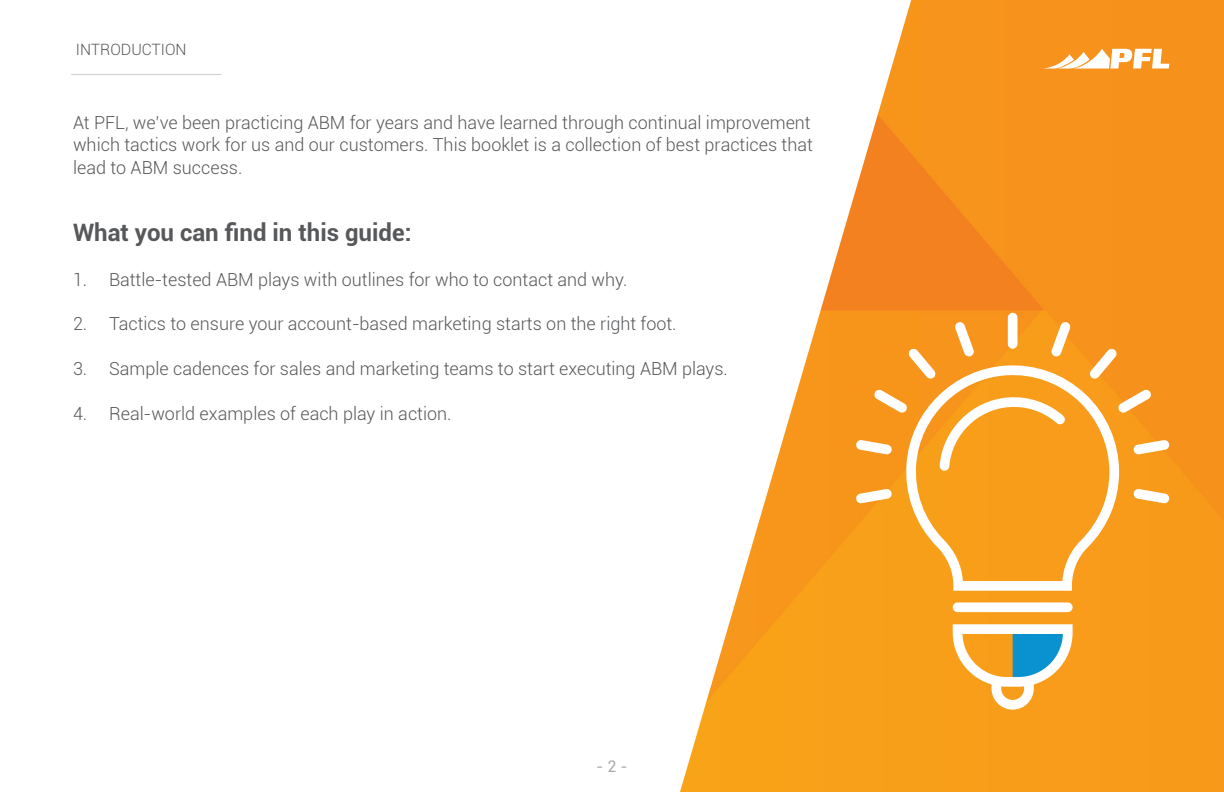
<style>
.page{position:relative;width:1224px;height:792px;background:#fff}
.page>*{position:absolute;margin:0;border:0;box-sizing:border-box;transform-origin:0 0}
.t1{font:700 24px "Roboto";color:#57585a}
.t2{font:300 18px/22.4px "Roboto";color:#57585a;text-align:justify}
.t3{font:16px "Roboto";color:#a7a9ab}
.t4{font:300 15.6px "Roboto";color:#57585a}
.s1{color:#fff}
</style>
<div class="page">
<img style="left:680px;top:0;width:544px;height:792px">
<svg style="left:904px;top:364px;width:215px;height:227px;fill:#f99d1a"></svg>
<svg style="left:939px;top:396px;width:126px;height:75px"></svg>
<div style="left:953px;top:602px;width:120px;height:10px;background:#fff;border-radius:5px"></div>
<svg style="left:953px;top:624px;width:120px;height:86px"></svg>
<div style="left:1008px;top:313px;width:10px;height:36px;background:#fff;border-radius:5px"></div>
<svg style="left:955px;top:321px;width:19px;height:35px"></svg>
<svg style="left:908px;top:348px;width:28px;height:31px"></svg>
<svg style="left:874px;top:389px;width:34px;height:24px"></svg>
<svg style="left:856px;top:440px;width:36px;height:14px"></svg>
<svg style="left:856px;top:489px;width:36px;height:14px"></svg>
<svg style="left:1133px;top:489px;width:37px;height:14px"></svg>
<svg style="left:1133px;top:440px;width:37px;height:14px"></svg>
<svg style="left:1118px;top:389px;width:34px;height:24px"></svg>
<svg style="left:1089px;top:348px;width:28px;height:31px"></svg>
<svg style="left:1051px;top:321px;width:20px;height:35px"></svg>
<svg style="left:1043px;top:49px;width:126px;height:20px"></svg>
<hr style="left:72px;top:74px;width:149px;height:1px;background:#d1d2d4">
<p class="t4" style="left:72px;top:43px;width:117px"><span class="s1">I</span>INTRODUCTION</p>
<p class="t2" style="left:73px;top:111px;width:741px">At PFL, we’ve been practicing ABM for years and have learned through continual improvement which tactics work for us and our customers. This booklet is a collection of best practices that lead to ABM success.</p>
<h1 class="t1" style="left:73px;top:215px;width:340px">What you can find in this guide:</h1>
<p class="t2" style="left:73px;top:269px;width:556px">1. Battle-tested ABM plays with outlines for who to contact and why.</p>
<p class="t2" style="left:73px;top:314px;width:605px">2. Tactics to ensure your account-based marketing starts on the right foot.</p>
<p class="t2" style="left:73px;top:359px;width:656px">3. Sample cadences for sales and marketing teams to start executing ABM plays.</p>
<p class="t2" style="left:73px;top:404px;width:380px">4. Real-world examples of each play in action.</p>
<p class="t3" style="left:596px;top:760px;width:33px">- 2 -</p>
</div>
